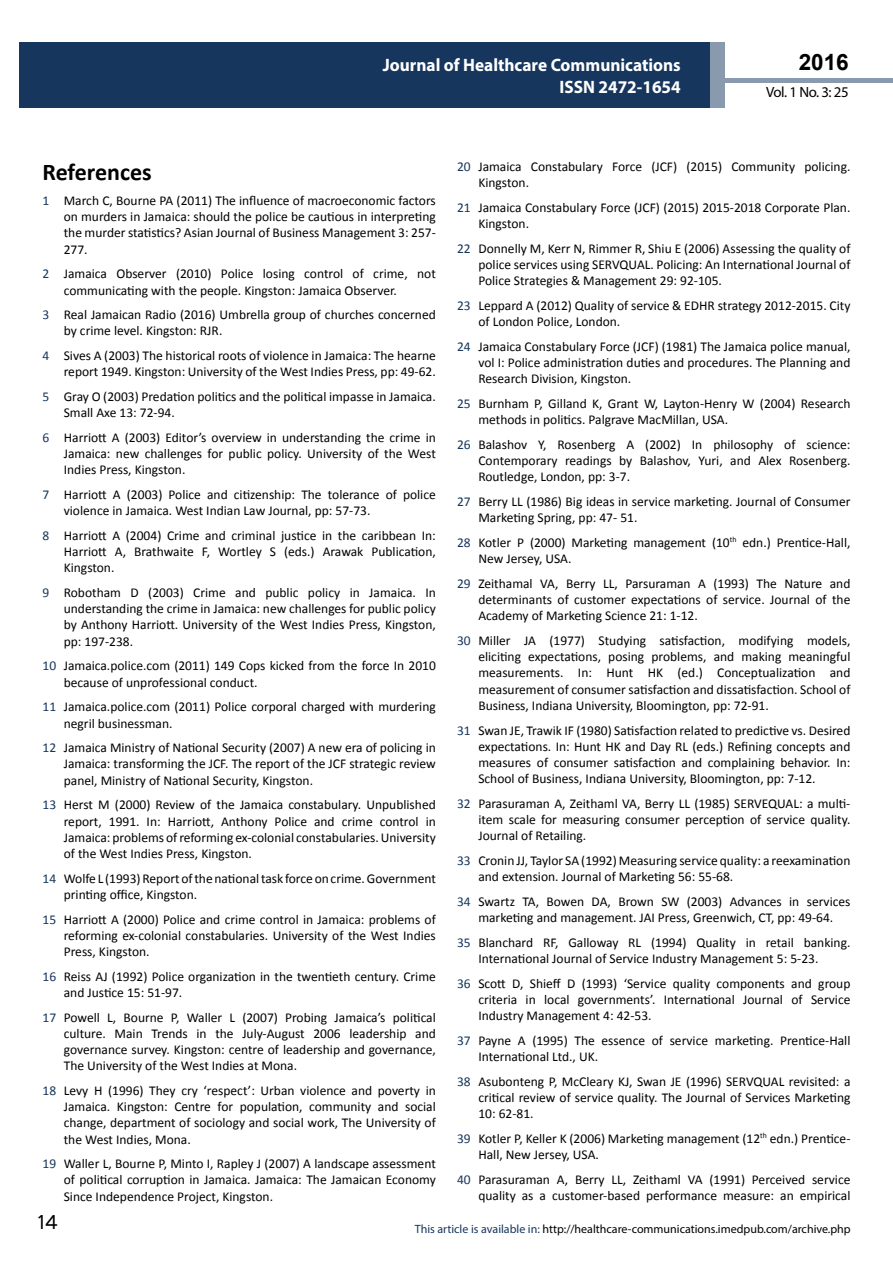
<style>
.page{position:relative;width:893px;height:1263px;background:#fff}
.page>*{position:absolute;margin:0;border:0;box-sizing:border-box;transform-origin:0 0}
.t1{font:25.5px "Tunga";color:#000}
.t2{font:700 24px "Calibri";color:#000}
.t3{font:700 22.5px "Arial";color:#000}
.t4{font:700 18px/21.6px "Myriad Pro";color:#fff;text-align:right;scale:.96 1}
.t5{font:14.85px "Myriad Pro";letter-spacing:-.03em;color:#000}
.t6{font:13.5px/16.2px "Calibri";color:#000;text-align:justify}
.t7{font:12px "Myriad Pro";color:#000}
.s1{color:#16365d}
</style>
<div class="page">
<hr style="left:725px;top:78px;width:168px;height:4px;background:#8a9aae">
<div style="left:19px;top:42px;width:690px;height:66px;background:#16365d"></div>
<div style="left:709px;top:42px;width:16px;height:66px;background:#8a9aae"></div>
<h3 class="t4" style="left:517px;top:53px;width:198px">ARCHIVOS DE MEDICINA<br>ISSN 1698-9465</h3>
<h3 class="t3" style="left:799px;top:47px;width:52px">2016</h3>
<h3 class="t4" style="left:383px;top:54px;width:312px">Journal of Healthcare Communications<br>ISSN 2472-1654</h3>
<p class="t5" style="left:766px;top:83px;width:84px">Vol. 1 No. 3: 25</p>
<h2 class="t2" style="left:43px;top:157px;width:111px">References</h2>
<p class="t6" style="left:64px;top:192px;width:374px;text-indent:-21px"><span class="s1">1</span> March C, Bourne PA (2011) The influence of macroeconomic factors on murders in Jamaica: should the police be cautious in interpreting the murder statistics? Asian Journal of Business Management 3: 257- 277.</p>
<p class="t6" style="left:64px;top:266px;width:374px;text-indent:-21px"><span class="s1">2</span> Jamaica Observer (2010) Police losing control of crime, not communicating with the people. Kingston: Jamaica Observer.</p>
<p class="t6" style="left:64px;top:307px;width:374px;text-indent:-21px"><span class="s1">3</span> Real Jamaican Radio (2016) Umbrella group of churches concerned by crime level. Kingston: RJR.</p>
<p class="t6" style="left:43px;top:348px;width:395px;text-align:right"><span class="s1">4</span> Sives A (2003) The historical roots of violence in Jamaica: The hearne report 1949. Kingston: University of the West Indies Press, pp: 49-62.</p>
<p class="t6" style="left:64px;top:388px;width:374px;text-indent:-21px"><span class="s1">5</span> Gray O (2003) Predation politics and the political impasse in Jamaica.<br>Small Axe 13: 72-94.</p>
<p class="t6" style="left:64px;top:429px;width:374px;text-indent:-21px"><span class="s1">6</span> Harriott A (2003) Editor’s overview in understanding the crime in Jamaica: new challenges for public policy. University of the West Indies Press, Kingston.</p>
<p class="t6" style="left:64px;top:486px;width:374px;text-indent:-21px"><span class="s1">7</span> Harriott A (2003) Police and citizenship: The tolerance of police violence in Jamaica. West Indian Law Journal, pp: 57-73.</p>
<p class="t6" style="left:64px;top:527px;width:374px;text-indent:-21px"><span class="s1">8</span> Harriott A (2004) Crime and criminal justice in the caribbean In:<br>Harriott A, Brathwaite F, Wortley S (eds.) Arawak Publication, Kingston.</p>
<p class="t6" style="left:64px;top:584px;width:374px;text-indent:-21px"><span class="s1">9</span> Robotham D (2003) Crime and public policy in Jamaica. In understanding the crime in Jamaica: new challenges for public policy by Anthony Harriott. University of the West Indies Press, Kingston, pp: 197-238.</p>
<p class="t6" style="left:64px;top:658px;width:374px;text-indent:-21px"><span class="s1">10</span> Jamaica.police.com (2011) 149 Cops kicked from the force In 2010 because of unprofessional conduct.</p>
<p class="t6" style="left:64px;top:699px;width:374px;text-indent:-21px"><span class="s1">11</span> Jamaica.police.com (2011) Police corporal charged with murdering negril businessman.</p>
<p class="t6" style="left:64px;top:740px;width:374px;text-indent:-21px"><span class="s1">12</span> Jamaica Ministry of National Security (2007) A new era of policing in Jamaica: transforming the JCF. The report of the JCF strategic review panel, Ministry of National Security, Kingston.</p>
<p class="t6" style="left:64px;top:797px;width:374px;text-indent:-21px"><span class="s1">13</span> Herst M (2000) Review of the Jamaica constabulary. Unpublished report, 1991. In: Harriott, Anthony Police and crime control in Jamaica: problems of reforming ex-colonial constabularies. University of the West Indies Press, Kingston.</p>
<p class="t6" style="left:64px;top:870px;width:374px;text-indent:-21px"><span class="s1">14</span> Wolfe L (1993) Report of the national task force on crime. Government printing office, Kingston.</p>
<p class="t6" style="left:64px;top:911px;width:374px;text-indent:-21px"><span class="s1">15</span> Harriott A (2000) Police and crime control in Jamaica: problems of reforming ex-colonial constabularies. University of the West Indies Press, Kingston.</p>
<p class="t6" style="left:64px;top:968px;width:374px;text-indent:-21px"><span class="s1">16</span> Reiss AJ (1992) Police organization in the twentieth century. Crime and Justice 15: 51-97.</p>
<p class="t6" style="left:64px;top:1009px;width:374px;text-indent:-21px"><span class="s1">17</span> Powell L, Bourne P, Waller L (2007) Probing Jamaica’s political culture. Main Trends in the July-August 2006 leadership and governance survey. Kingston: centre of leadership and governance, The University of the West Indies at Mona.</p>
<p class="t6" style="left:64px;top:1082px;width:374px;text-indent:-21px"><span class="s1">18</span> Levy H (1996) They cry ‘respect’: Urban violence and poverty in Jamaica. Kingston: Centre for population, community and social change, department of sociology and social work, The University of the West Indies, Mona.</p>
<p class="t6" style="left:64px;top:1156px;width:374px;text-indent:-21px"><span class="s1">19</span> Waller L, Bourne P, Minto I, Rapley J (2007) A landscape assessment of political corruption in Jamaica. Jamaica: The Jamaican Economy Since Independence Project, Kingston.</p>
<p class="t6" style="left:478px;top:159px;width:374px;text-indent:-21px"><span class="s1">20</span> Jamaica Constabulary Force (JCF) (2015) Community policing.<br>Kingston.</p>
<p class="t6" style="left:478px;top:199px;width:374px;text-indent:-21px"><span class="s1">21</span> Jamaica Constabulary Force (JCF) (2015) 2015-2018 Corporate Plan.<br>Kingston.</p>
<p class="t6" style="left:478px;top:240px;width:374px;text-indent:-21px"><span class="s1">22</span> Donnelly M, Kerr N, Rimmer R, Shiu E (2006) Assessing the quality of police services using SERVQUAL. Policing: An International Journal of Police Strategies &amp; Management 29: 92-105.</p>
<p class="t6" style="left:478px;top:297px;width:374px;text-indent:-21px"><span class="s1">23</span> Leppard A (2012) Quality of service &amp; EDHR strategy 2012-2015. City of London Police, London.</p>
<p class="t6" style="left:478px;top:338px;width:374px;text-indent:-21px"><span class="s1">24</span> Jamaica Constabulary Force (JCF) (1981) The Jamaica police manual, vol I: Police administration duties and procedures. The Planning and Research Division, Kingston.</p>
<p class="t6" style="left:478px;top:395px;width:374px;text-indent:-21px"><span class="s1">25</span> Burnham P, Gilland K, Grant W, Layton-Henry W (2004) Research methods in politics. Palgrave MacMillan, USA.</p>
<p class="t6" style="left:478px;top:436px;width:374px;text-indent:-21px"><span class="s1">26</span> Balashov Y, Rosenberg A (2002) In philosophy of science:<br>Contemporary readings by Balashov, Yuri, and Alex Rosenberg.<br>Routledge, London, pp: 3-7.</p>
<p class="t6" style="left:478px;top:493px;width:374px;text-indent:-21px"><span class="s1">27</span> Berry LL (1986) Big ideas in service marketing. Journal of Consumer<br>Marketing Spring, pp: 47- 51.</p>
<p class="t6" style="left:478px;top:534px;width:374px;text-indent:-21px"><span class="s1">28</span> Kotler P (2000) Marketing management (10<sup>th</sup> edn.) Prentice-Hall,<br>New Jersey, USA.</p>
<p class="t6" style="left:478px;top:575px;width:374px;text-indent:-21px"><span class="s1">29</span> Zeithamal VA, Berry LL, Parsuraman A (1993) The Nature and determinants of customer expectations of service. Journal of the Academy of Marketing Science 21: 1-12.</p>
<p class="t6" style="left:478px;top:632px;width:374px;text-indent:-21px"><span class="s1">30</span> Miller JA (1977) Studying satisfaction, modifying models, eliciting expectations, posing problems, and making meaningful measurements. In: Hunt HK (ed.) Conceptualization and measurement of consumer satisfaction and dissatisfaction. School of Business, Indiana University, Bloomington, pp: 72-91.</p>
<p class="t6" style="left:478px;top:722px;width:374px;text-indent:-21px"><span class="s1">31</span> Swan JE, Trawik IF (1980) Satisfaction related to predictive vs. Desired expectations. In: Hunt HK and Day RL (eds.) Refining concepts and measures of consumer satisfaction and complaining behavior. In:<br>School of Business, Indiana University, Bloomington, pp: 7-12.</p>
<p class="t6" style="left:478px;top:795px;width:374px;text-indent:-21px"><span class="s1">32</span> Parasuraman A, Zeithaml VA, Berry LL (1985) SERVEQUAL: a multi&shy;item scale for measuring consumer perception of service quality.<br>Journal of Retailing.</p>
<p class="t6" style="left:478px;top:852px;width:374px;text-indent:-21px"><span class="s1">33</span> Cronin JJ, Taylor SA (1992) Measuring service quality: a reexamination and extension. Journal of Marketing 56: 55-68.</p>
<p class="t6" style="left:457px;top:893px;width:395px;text-align:center"><span class="s1">34</span> Swartz TA, Bowen DA, Brown SW (2003) Advances in services marketing and management. JAI Press, Greenwich, CT, pp: 49-64.</p>
<p class="t6" style="left:478px;top:934px;width:374px;text-indent:-21px"><span class="s1">35</span> Blanchard RF, Galloway RL (1994) Quality in retail banking.<br>International Journal of Service Industry Management 5: 5-23.</p>
<p class="t6" style="left:478px;top:975px;width:374px;text-indent:-21px"><span class="s1">36</span> Scott D, Shieff D (1993) ‘Service quality components and group criteria in local governments’. International Journal of Service Industry Management 4: 42-53.</p>
<p class="t6" style="left:478px;top:1032px;width:374px;text-indent:-21px"><span class="s1">37</span> Payne A (1995) The essence of service marketing. Prentice-Hall<br>International Ltd., UK.</p>
<p class="t6" style="left:478px;top:1073px;width:374px;text-indent:-21px"><span class="s1">38</span> Asubonteng P, McCleary KJ, Swan JE (1996) SERVQUAL revisited: a critical review of service quality. The Journal of Services Marketing 10: 62-81.</p>
<p class="t6" style="left:478px;top:1130px;width:374px;text-indent:-21px"><span class="s1">39</span> Kotler P, Keller K (2006) Marketing management (12<sup>th</sup> edn.) Prentice-<br>Hall, New Jersey, USA.</p>
<p class="t6" style="left:457px;top:1171px;width:395px;text-align:right"><span class="s1">40</span> Parasuraman A, Berry LL, Zeithaml VA (1991) Perceived service quality as a customer-based performance measure: an empirical</p>
<h1 class="t1" style="left:38px;top:1205px;width:22px">14</h1>
<p class="t7" style="left:415px;top:1221px;width:437px"><span class="s1">This article is available in:</span> http://healthcare-communications.imedpub.com/archive.php</p>
</div>
